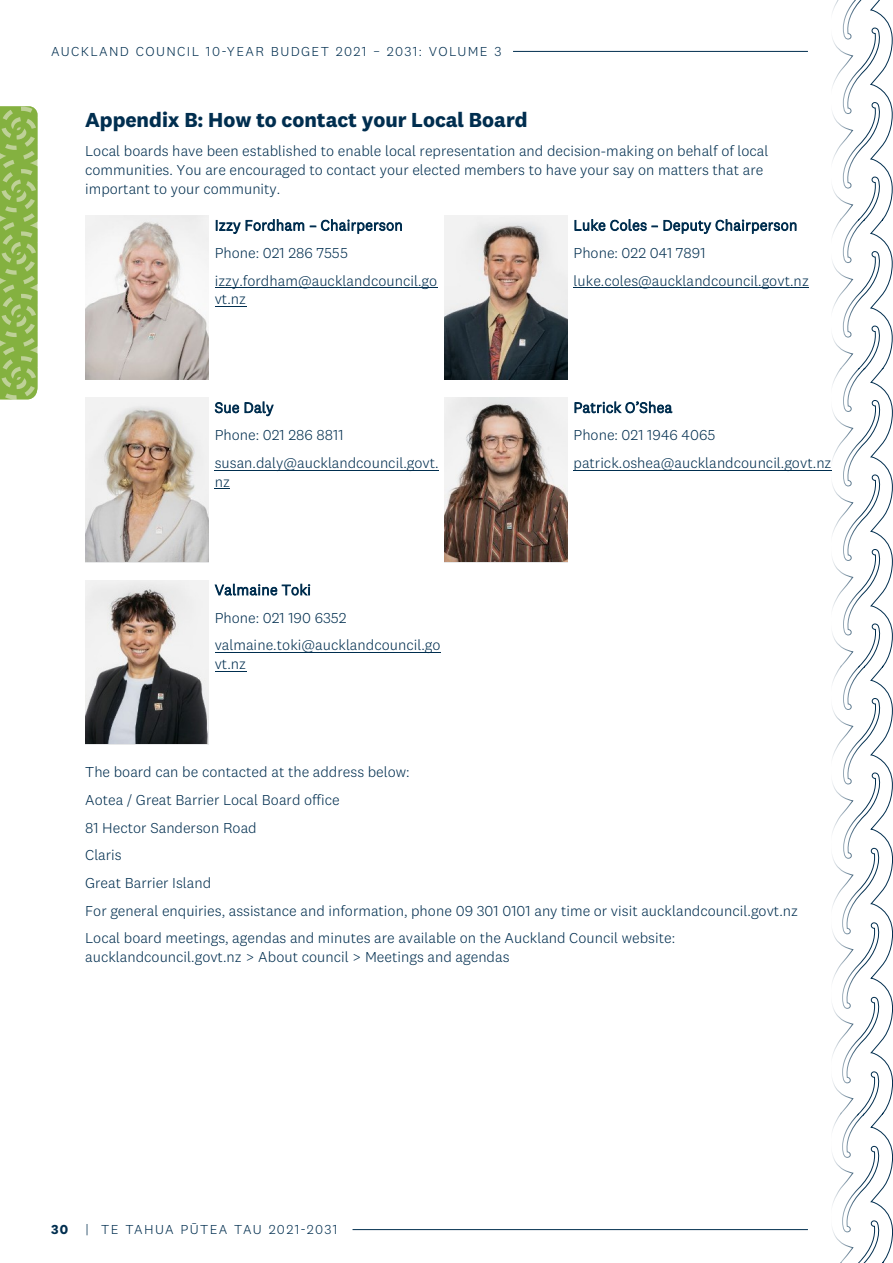
<style>
.page{position:relative;width:893px;height:1263px;background:#fff}
.page>*{position:absolute;margin:0;border:0;box-sizing:border-box;transform-origin:0 0}
.t1{font:700 21px "National 2";color:#002e4f}
.t2{font:300 15px/27.8px "National 2";color:#002e4f}
.t3{font:300 13.5px "National 2";letter-spacing:.1em;color:#002e4f}
.t4{font:700 13.5px "National 2";color:#002e4f}
</style>
<div class="page">
<hr style="left:215px;top:287px;width:222px;height:1px;background:#002e4f">
<hr style="left:215px;top:306px;width:31px;height:1px;background:#002e4f">
<hr style="left:573px;top:287px;width:236px;height:1px;background:#002e4f">
<hr style="left:215px;top:470px;width:224px;height:1px;background:#002e4f">
<hr style="left:573px;top:470px;width:259px;height:1px;background:#002e4f">
<hr style="left:215px;top:652px;width:226px;height:1px;background:#002e4f">
<hr style="left:215px;top:671px;width:31px;height:1px;background:#002e4f">
<img style="left:85px;top:216px;width:123px;height:163px">
<img style="left:444px;top:216px;width:123px;height:163px">
<img style="left:85px;top:398px;width:123px;height:164px">
<img style="left:444px;top:398px;width:123px;height:164px">
<img style="left:85px;top:580px;width:123px;height:164px">
<svg style="left:0;top:106px;width:38px;height:293px"></svg>
<hr style="left:352px;top:1229px;width:456px;height:1px;background:#002e4f">
<hr style="left:513px;top:51px;width:295px;height:1px;background:#002e4f">
<svg style="left:832px;top:0;width:61px;height:1263px"></svg>
<p class="t3" style="left:51px;top:43px;width:452px">AUCKLAND COUNCIL 10-YEAR BUDGET 2021 – 2031: VOLUME 3</p>
<p class="t1" style="left:85px;top:107px;width:444px">Appendix B: How to contact your Local Board</p>
<p class="t2" style="left:85px;top:142px;width:685px;line-height:18.8px">Local boards have been established to enable local representation and decision-making on behalf of local communities. You are encouraged to contact your elected members to have your say on matters that are important to your community.</p>
<p class="t2" style="left:215px;top:211px;width:224px">Izzy Fordham – Chairperson<br>Phone: 021 286 7555 izzy.fordham@aucklandcouncil.go</p>
<p class="t2" style="left:215px;top:285px;width:33px">vt.nz</p>
<p class="t2" style="left:573px;top:211px;width:237px">Luke Coles – Deputy Chairperson<br>Phone: 022 041 7891 luke.coles@aucklandcouncil.govt.nz</p>
<p class="t2" style="left:215px;top:393px;width:225px">Sue Daly<br>Phone: 021 286 8811 susan.daly@aucklandcouncil.govt.</p>
<p class="t2" style="left:215px;top:468px;width:17px">nz</p>
<p class="t2" style="left:215px;top:576px;width:227px">Valmaine Toki<br>Phone: 021 190 6352 valmaine.toki@aucklandcouncil.go</p>
<p class="t2" style="left:215px;top:650px;width:33px">vt.nz</p>
<p class="t2" style="left:573px;top:393px;width:259px">Patrick O’Shea<br>Phone: 021 1946 4065 patrick.oshea@aucklandcouncil.govt.nz</p>
<p class="t2" style="left:85px;top:758px;width:714px">The board can be contacted at the address below:<br>Aotea / Great Barrier Local Board office<br>81 Hector Sanderson Road<br>Claris<br>Great Barrier Island<br>For general enquiries, assistance and information, phone 09 301 0101 any time or visit aucklandcouncil.govt.nz Local board meetings, agendas and minutes are available on the Auckland Council website:</p>
<p class="t2" style="left:85px;top:943px;width:426px">aucklandcouncil.govt.nz &gt; About council &gt; Meetings and agendas</p>
<p class="t4" style="left:51px;top:1221px;width:19px">30</p>
<p class="t3" style="left:86px;top:1221px;width:254px">| TE TAHUA PŪTEA TAU 2021-2031</p>
</div>
